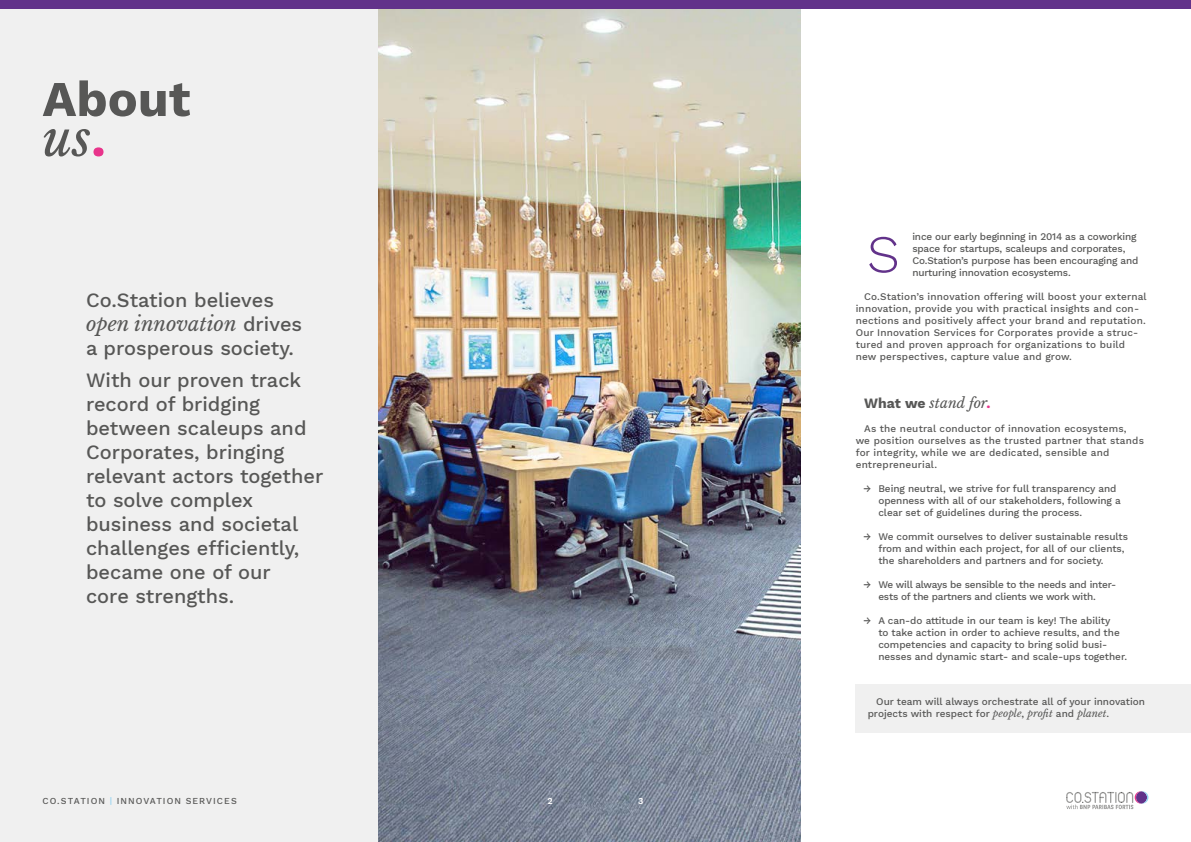
<style>
.page{position:relative;width:1191px;height:842px;background:#fff}
.page>*{position:absolute;margin:0;border:0;box-sizing:border-box;transform-origin:0 0}
.t1{font:300 53px "Work Sans";color:#62328a}
.t2{font:700 50px "Work Sans";color:#575756}
.t3{font:italic 50px "Libre Baskerville";color:#575756}
.t4{font:500 20px/24px "Work Sans";color:#575756}
.t5{font:italic 20px "Libre Baskerville";color:#575756}
.t6{font:italic 14px "Libre Baskerville";color:#575756}
.t7{font:500 10px/12px "Work Sans";letter-spacing:-.005em;color:#575756}
.t8{font:500 10px/12px "Work Sans";letter-spacing:.02em;color:#575756}
.t9{font:500 9px "Work Sans";letter-spacing:.11em;color:#575756}
.t10{font:600 9px "Work Sans";color:#fff}
.s1{font-family:"Work Sans";font-weight:700;font-style:normal;color:#e8348b}
.s2{font-family:"Work Sans";font-weight:500;font-style:normal}
.s3{color:#91d3f0}
.s4{font-family:"Work Sans";font-weight:700;font-style:normal}
.s5{font-family:"Libre Baskerville";font-weight:400;font-style:italic}
</style>
<div class="page">
<div style="left:0;top:0;width:379px;height:842px;background:#f0f0f0"></div>
<img style="left:378px;top:9px;width:422px;height:833px">
<div style="left:855px;top:684px;width:336px;height:48px;background:#f0f0f0"></div>
<div style="left:0;top:0;width:298px;height:9px;background:#62328a"></div>
<div style="left:298px;top:0;width:148px;height:9px;background:#62328a"></div>
<div style="left:446px;top:0;width:149px;height:9px;background:#62328a"></div>
<div style="left:595px;top:0;width:596px;height:9px;background:#62328a"></div>
<svg style="left:1066px;top:791px;width:82px;height:18px"></svg>
<h2 class="t2" style="left:43px;top:61px;width:149px">About</h2>
<h2 class="t3" style="left:43px;top:108px;width:65px">us<span class="s1">.</span></h2>
<h3 class="t4" style="left:86px;top:287px;width:189px">Co.Station believes</h3>
<h3 class="t5" style="left:86px;top:311px;width:218px">open innovation <span class="s2">drives</span></h3>
<h3 class="t4" style="left:86px;top:331px;width:217px;line-height:32.5px">a prosperous society.<br>With our proven track</h3>
<h3 class="t4" style="left:86px;top:391px;width:239px">record of bridging between scaleups and<br>Corporates, bringing relevant actors together to solve complex business and societal challenges efficiently, became one of our<br>core strengths.</h3>
<p class="t9" style="left:43px;top:794px;width:196px">CO.STATION <span class="s3">|</span> INNOVATION SERVICES</p>
<p class="t10" style="left:547px;top:794px;width:7px">2</p>
<p class="t10" style="left:638px;top:794px;width:7px">3</p>
<p class="t7" style="left:912px;top:230px;width:227px">ince our early beginning in 2014 as a coworking space for startups, scaleups and corporates, Co.Station’s purpose has been encouraging and nurturing innovation ecosystems.</p>
<p class="t8" style="left:855px;top:290px;width:292px;text-indent:8px">Co.Station’s innovation offering will boost your external innovation, provide you with practical insights and con&shy;nections and positively affect your brand and reputation.<br>Our Innovation Services for Corporates provide a struc&shy;tured and proven approach for organizations to build new perspectives, capture value and grow.</p>
<h3 class="t6" style="left:864px;top:394px;width:128px"><span class="s4">What we</span> stand for<span class="s1">.</span></h3>
<p class="t8" style="left:855px;top:422px;width:290px;text-indent:8px">As the neutral conductor of innovation ecosystems,<br>we position ourselves as the trusted partner that stands for integrity, while we are dedicated, sensible and entrepreneurial.</p>
<p class="t7" style="left:878px;top:482px;width:244px;text-indent:-15px">→ Being neutral, we strive for full transparency and openness with all of our stakeholders, following a clear set of guidelines during the process.</p>
<p class="t7" style="left:878px;top:530px;width:251px;text-indent:-15px">→ We commit ourselves to deliver sustainable results from and within each project, for all of our clients, the shareholders and partners and for society.</p>
<p class="t7" style="left:863px;top:578px;width:254px;text-align:center">→ We will always be sensible to the needs and inter&shy;ests of the partners and clients we work with.</p>
<p class="t7" style="left:878px;top:614px;width:250px;text-indent:-15px">→ A can-do attitude in our team is key! The ability<br>to take action in order to achieve results, and the competencies and capacity to bring solid busi&shy;nesses and dynamic start- and scale-ups together.</p>
<h1 class="t1" style="left:867px;top:214px;width:34px">S</h1>
<p class="t7" style="left:867px;top:695px;width:279px;text-indent:8px">Our team will always orchestrate all of your innovation projects with respect for <span class="s5">people</span>, <span class="s5">profit</span> and <span class="s5">planet</span>.</p>
</div>
